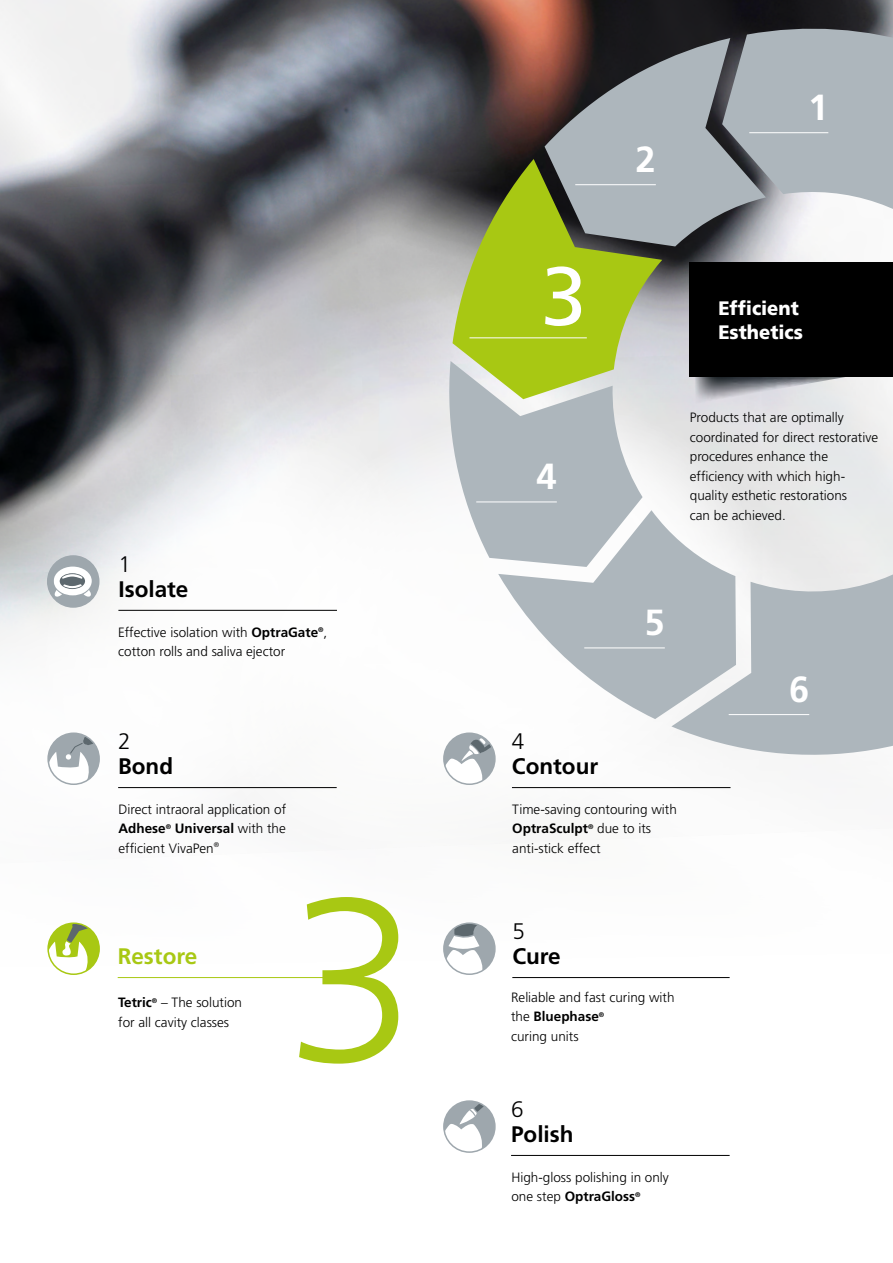
<style>
.page{position:relative;width:893px;height:1263px;background:#fff}
.page>*{position:absolute;margin:0;border:0;box-sizing:border-box;transform-origin:0 0}
.t1{font:300 234px "Frutiger";color:#a8c813}
.t2{font:82.5px "Frutiger";color:#fff}
.t3{font:700 36.3px "Frutiger";color:#fff}
.t4{font:700 22.5px "Frutiger";color:#000}
.t5{font:700 22.5px "Frutiger";color:#a8c813}
.t6{font:300 22.5px "Frutiger";color:#000}
.t7{font:900 19.5px/24px "Frutiger";color:#fff;scale:.94 1}
.t8{font:300 13.5px/19.5px "Frutiger";color:#000}
.s1{font-weight:700}
</style>
<div class="page">
<img style="left:0;top:0;width:893px;height:427px">
<svg style="left:0;top:400px;width:164px;height:389px"></svg>
<svg style="left:164px;top:372px;width:633px;height:417px"></svg>
<hr style="left:118px;top:610px;width:219px;height:1px;background:#000">
<hr style="left:118px;top:787px;width:219px;height:1px;background:#000">
<hr style="left:512px;top:787px;width:218px;height:1px;background:#000">
<hr style="left:512px;top:977px;width:218px;height:1px;background:#000">
<hr style="left:118px;top:977px;width:218px;height:1px;background:#a8c813">
<svg style="left:445px;top:361px;width:198px;height:206px"></svg>
<svg style="left:545px;top:38px;width:177px;height:208px;background:#848487"></svg>
<svg style="left:452px;top:159px;width:210px;height:240px;background:#9eb153"></svg>
<svg style="left:498px;top:510px;width:173px;height:209px;fill:#adb6bc"></svg>
<svg style="left:722px;top:13px;width:171px;height:249px;background:#a8adb2"></svg>
<svg style="left:671px;top:427px;width:222px;height:353px"></svg>
<hr style="left:749px;top:132px;width:79px;height:1px;background:#fff">
<hr style="left:575px;top:184px;width:81px;height:1px;background:#fff">
<hr style="left:476px;top:502px;width:81px;height:1px;background:#fff">
<hr style="left:584px;top:647px;width:81px;height:1px;background:#fff">
<hr style="left:729px;top:714px;width:80px;height:1px;background:#fff">
<hr style="left:469px;top:337px;width:118px;height:1px;background:#fff">
<img style="left:695px;top:377px;width:161px;height:27px">
<div style="left:690px;top:262px;width:203px;height:115px;background:#000"></div>
<hr style="left:511px;top:1155px;width:219px;height:1px;background:#000">
<div style="left:444px;top:733px;width:51px;height:51px;background:#9ea7ad;border-radius:50%"></div>
<svg style="left:444px;top:738px;width:51px;height:46px"></svg>
<div style="left:443px;top:732px;width:53px;height:53px;border:2px solid #9ea7ad;border-radius:50%"></div>
<svg style="left:444px;top:1103px;width:49px;height:49px"></svg>
<div style="left:443px;top:1100px;width:53px;height:53px;border:2px solid #9ea7ad;border-radius:50%"></div>
<svg style="left:444px;top:925px;width:51px;height:49px"></svg>
<div style="left:443px;top:922px;width:53px;height:53px;border:2px solid #9ea7ad;border-radius:50%"></div>
<div style="left:48px;top:556px;width:51px;height:51px;background:#9ea7ad;border-radius:50%"></div>
<svg style="left:53px;top:567px;width:39px;height:31px"></svg>
<div style="left:47px;top:555px;width:52px;height:53px;border:2px solid #9ea7ad;border-radius:50%"></div>
<svg style="left:48px;top:733px;width:51px;height:51px"></svg>
<div style="left:47px;top:732px;width:53px;height:53px;border:2px solid #9ea7ad;border-radius:50%"></div>
<svg style="left:48px;top:925px;width:51px;height:49px"></svg>
<div style="left:47px;top:922px;width:53px;height:53px;border:2px solid #a8c813;border-radius:50%"></div>
<h3 class="t6" style="left:118px;top:552px;width:14px">1</h3>
<h3 class="t4" style="left:118px;top:576px;width:72px">Isolate</h3>
<p class="t8" style="left:118px;top:622px;width:211px">Effective isolation with <span class="s1">OptraGate</span><sup>®</sup>, cotton rolls and saliva ejector</p>
<h3 class="t6" style="left:118px;top:729px;width:14px">2</h3>
<h3 class="t4" style="left:118px;top:753px;width:56px">Bond</h3>
<p class="t8" style="left:118px;top:800px;width:169px;text-align:justify">Direct intraoral application of <span class="s1">Adhese</span><sup>®</sup> <span class="s1">Universal</span> with the efficient VivaPen<sup>®</sup></p>
<h3 class="t5" style="left:118px;top:943px;width:81px">Restore</h3>
<p class="t8" style="left:118px;top:993px;width:125px"><span class="s1">Tetric</span><sup>®</sup> – The solution for all cavity classes</p>
<h1 class="t1" style="left:287px;top:849px;width:132px">3</h1>
<h3 class="t3" style="left:636px;top:138px;width:22px">2</h3>
<h3 class="t3" style="left:808px;top:86px;width:22px">1</h3>
<h2 class="t2" style="left:541px;top:248px;width:47px">3</h2>
<h3 class="t3" style="left:537px;top:455px;width:22px">4</h3>
<h3 class="t7" style="left:718px;top:296px;width:91px">Efficient<br>Esthetics</h3>
<p class="t8" style="left:690px;top:408px;width:190px">Products that are optimally coordinated for direct restorative procedures enhance the efficiency with which high&shy;quality esthetic restorations<br>can be achieved.</p>
<h3 class="t3" style="left:645px;top:601px;width:22px">5</h3>
<h3 class="t6" style="left:512px;top:729px;width:14px">4</h3>
<h3 class="t4" style="left:512px;top:753px;width:88px">Contour</h3>
<p class="t8" style="left:512px;top:800px;width:166px">Time-saving contouring with<br><span class="s1">OptraSculpt</span><sup>®</sup> due to its anti-stick effect</p>
<h3 class="t6" style="left:512px;top:919px;width:14px">5</h3>
<h3 class="t4" style="left:512px;top:943px;width:50px">Cure</h3>
<p class="t8" style="left:511px;top:988px;width:165px">Reliable and fast curing with the <span class="s1">Bluephase</span><sup>®</sup></p>
<p class="t8" style="left:511px;top:1027px;width:69px">curing units</p>
<h3 class="t6" style="left:511px;top:1097px;width:14px">6</h3>
<h3 class="t4" style="left:511px;top:1121px;width:64px">Polish</h3>
<p class="t8" style="left:511px;top:1167px;width:159px">High-gloss polishing in only one step <span class="s1">OptraGloss</span><sup>®</sup></p>
<h3 class="t3" style="left:789px;top:668px;width:22px">6</h3>
</div>
